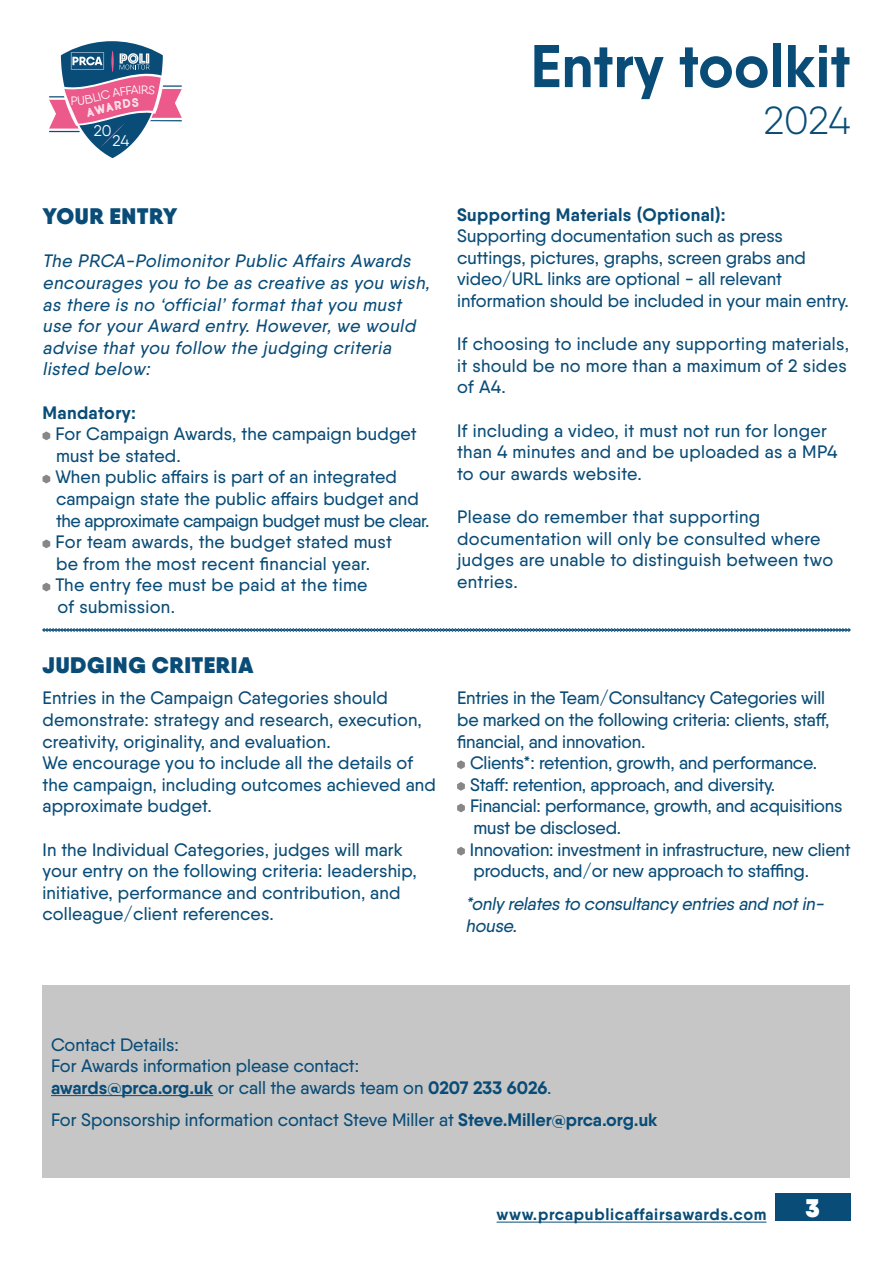
<style>
.page{position:relative;width:893px;height:1263px;background:#fff}
.page>*{position:absolute;margin:0;border:0;box-sizing:border-box;transform-origin:0 0}
.t1{font:700 60.15px "Qanelas";color:#094c77}
.t2{font:300 39px "Qanelas";color:#094c77}
.t3{font:800 25.5px "Qanelas";color:#fff}
.t4{font:800 22.5px "Qanelas";letter-spacing:.03em;color:#094c77}
.t5{font:500 18px/21.6px "Qanelas";letter-spacing:.01em;color:#094c77}
.t6{font:500 18px/21.6px "Qanelas";letter-spacing:-.01em;color:#094c77}
.t7{font:italic 500 18px/21.6px "Qanelas";color:#094c77}
.t8{font:700 18px "Qanelas";letter-spacing:-.005em;color:#094c77}
.t9{font:700 18px "Qanelas";letter-spacing:.02em;color:#094c77}
.t10{font:500 18px "Qanelas";letter-spacing:-.02em;color:#094c77}
.t11{font:700 16.5px "Qanelas";letter-spacing:.04em;color:#094c77}
.t12{font:15.45px "Qanelas";color:#fff}
.s1{font-weight:500}
.s2{font-weight:700}
</style>
<div class="page">
<div style="left:775px;top:1193px;width:75px;height:27px;background:#094c77"></div>
<hr style="left:497px;top:1222px;width:269px;height:1px;background:#094c77">
<svg style="left:43px;top:431px;width:7px;height:9px"></svg>
<svg style="left:43px;top:475px;width:7px;height:8px"></svg>
<svg style="left:43px;top:539px;width:7px;height:9px"></svg>
<svg style="left:43px;top:583px;width:7px;height:8px"></svg>
<svg style="left:457px;top:760px;width:8px;height:9px"></svg>
<svg style="left:457px;top:782px;width:8px;height:9px"></svg>
<svg style="left:457px;top:803px;width:8px;height:9px"></svg>
<svg style="left:457px;top:847px;width:8px;height:8px"></svg>
<svg style="left:42px;top:628px;width:809px;height:4px"></svg>
<div style="left:43px;top:985px;width:807px;height:192px;background:#c6c6c6"></div>
<hr style="left:51px;top:1095px;width:162px;height:1px;background:#094c77">
<svg style="left:49px;top:41px;width:133px;height:117px"></svg>
<p class="t12" style="left:94px;top:122px;width:19px">20</p>
<p class="t12" style="left:113px;top:131px;width:18px">24</p>
<h1 class="t1" style="left:530px;top:28px;width:321px">Entry toolkit</h1>
<h2 class="t2" style="left:764px;top:96px;width:88px">2024</h2>
<p class="t4" style="left:43px;top:201px;width:136px">YOUR ENTRY</p>
<p class="t7" style="left:43px;top:250px;width:392px">The PRCA-Polimonitor Public Affairs Awards encourages you to be as creative as you wish, as there is no ‘official’ format that you must use for your Award entry. However, we would advise that you follow the judging criteria listed below:</p>
<p class="t9" style="left:43px;top:401px;width:95px">Mandatory:</p>
<p class="t5" style="left:55px;top:423px;width:365px">For Campaign Awards, the campaign budget must be stated.<br>When public affairs is part of an integrated campaign state the public affairs budget and</p>
<p class="t10" style="left:56px;top:509px;width:375px">the approximate campaign budget must be clear.</p>
<p class="t5" style="left:55px;top:531px;width:338px">For team awards, the budget stated must be from the most recent financial year.</p>
<p class="t5" style="left:55px;top:574px;width:313px">The entry fee must be paid at the time of submission.</p>
<p class="t4" style="left:43px;top:650px;width:212px">JUDGING CRITERIA</p>
<p class="t5" style="left:43px;top:687px;width:395px">Entries in the Campaign Categories should demonstrate: strategy and research, execution, creativity, originality, and evaluation.<br>We encourage you to include all the details of the campaign, including outcomes achieved and approximate budget.</p>
<p class="t5" style="left:43px;top:838px;width:376px">In the Individual Categories, judges will mark your entry on the following criteria: leadership, initiative, performance and contribution, and colleague/client references.</p>
<p class="t9" style="left:457px;top:203px;width:270px">Supporting Materials (Optional):</p>
<p class="t5" style="left:457px;top:225px;width:393px">Supporting documentation such as press cuttings, pictures, graphs, screen grabs and video/URL links are optional - all relevant information should be included in your main entry.</p>
<p class="t5" style="left:457px;top:333px;width:393px">If choosing to include any supporting materials, it should be no more than a maximum of 2 sides of A4.</p>
<p class="t5" style="left:457px;top:419px;width:382px">If including a video, it must not run for longer than 4 minutes and and be uploaded as a MP4 to our awards website.</p>
<p class="t5" style="left:457px;top:506px;width:378px">Please do remember that supporting documentation will only be consulted where judges are unable to distinguish between two entries.</p>
<p class="t6" style="left:457px;top:687px;width:374px">Entries in the Team/Consultancy Categories will be marked on the following criteria: clients, staff, financial, and innovation.</p>
<p class="t6" style="left:470px;top:752px;width:382px">Clients*: retention, growth, and performance.<br>Staff: retention, approach, and diversity.<br>Financial: performance, growth, and acquisitions must be disclosed.<br>Innovation: investment in infrastructure, new client products, and/or new approach to staffing.</p>
<p class="t7" style="left:466px;top:893px;width:364px">*only relates to consultancy entries and notin&shy;house.</p>
<p class="t5" style="left:51px;top:1033px;width:129px">Contact Details:</p>
<p class="t5" style="left:51px;top:1055px;width:310px">For Awards information please contact:</p>
<p class="t8" style="left:51px;top:1076px;width:502px">awards@prca.org.uk <span class="s1">or call the awards team on</span> 0207 233 6026<span class="s1">.</span></p>
<p class="t5" style="left:51px;top:1109px;width:608px">For Sponsorship information contact Steve Miller at <span class="s2">Steve.Miller@prca.org.uk</span></p>
<p class="t11" style="left:497px;top:1204px;width:271px">www.prcapublicaffairsawards.com</p>
<h3 class="t3" style="left:806px;top:1191px;width:15px">3</h3>
</div>
